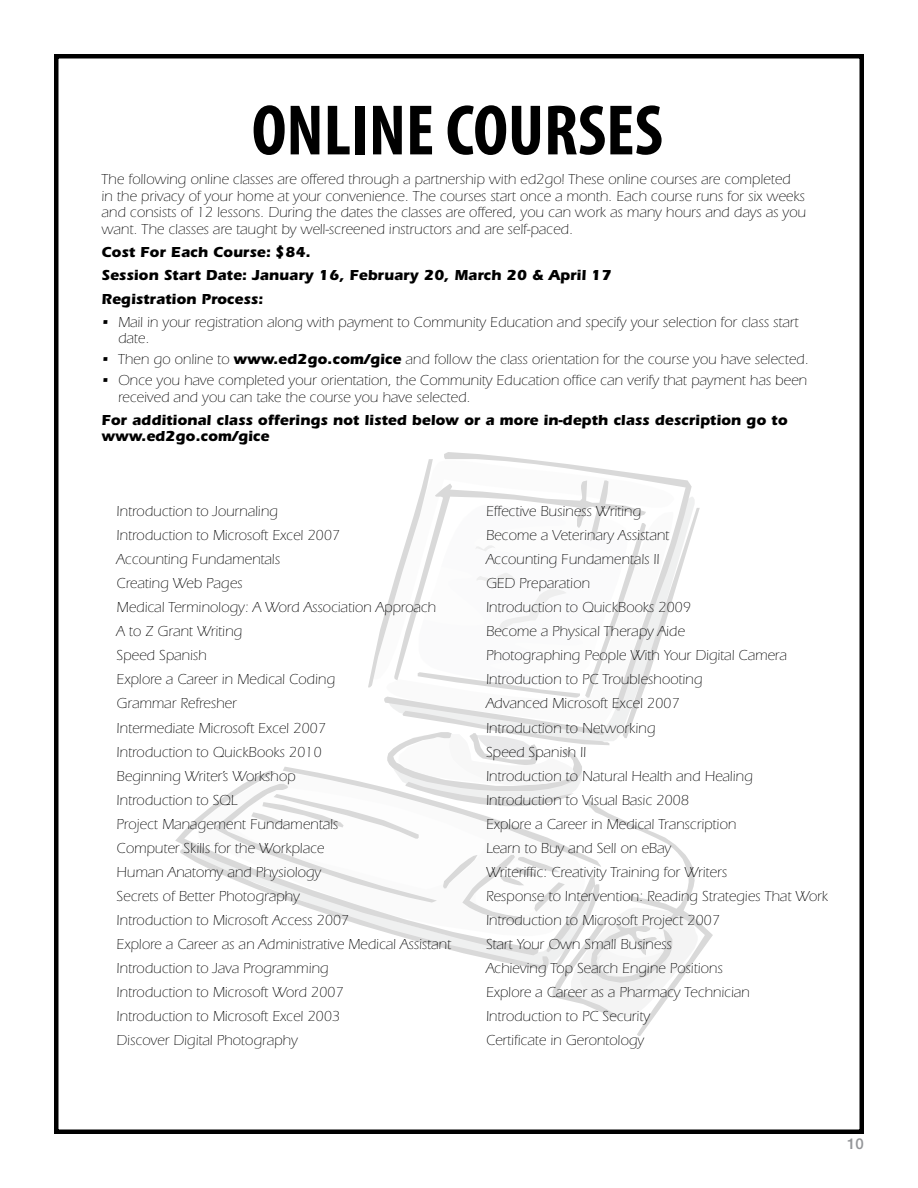
<style>
.page{position:relative;width:918px;height:1188px;background:#fff}
.page>*{position:absolute;margin:0;border:0;box-sizing:border-box;transform-origin:0 0}
.t1{font:700 condensed 72px "Myriad Pro";color:#000}
.t2{font:300 15px/24px "Itc Eras";color:#000}
.t3{font:700 15px/23.2px "Itc Eras";color:#000}
.t4{font:500 15px "Helvetica Neue";color:#939598}
.s1{font-weight:700}
</style>
<div class="page">
<svg style="left:444px;top:452px;width:79px;height:7px"></svg>
<svg style="left:175px;top:803px;width:41px;height:46px"></svg>
<svg style="left:180px;top:849px;width:36px;height:23px"></svg>
<svg style="left:216px;top:459px;width:497px;height:577px"></svg>
<div style="left:54px;top:54px;width:810px;height:1080px;border:4px solid #000"></div>
<h1 class="t1" style="left:252px;top:91px;width:413px">ONLINE COURSES</h1>
<p class="t2" style="left:102px;top:171px;width:706px;line-height:16.5px">The following online classes are offered through a partnership with ed2go! These online courses are completed<br>in the privacy of your home at your convenience. The courses start once a month. Each course runs for six weeks and consists of 12 lessons. During the dates the classes are offered, you can work as many hours and days as you want. The classes are taught by well-screened instructors and are self-paced.</p>
<p class="t3" style="left:102px;top:241px;width:512px">Cost For Each Course: $84.<br>Session Start Date: January 16, February 20, March 20 &amp; April 17<br>Registration Process:</p>
<p class="t2" style="left:118px;top:314px;width:682px;line-height:16.5px;text-indent:-16px">• Mail in your registration along with payment to Community Education and specify your selection for class start date.</p>
<p class="t2" style="left:102px;top:348px;width:709px">• Then go online to <span class="s1">www.ed2go.com/gice</span> and follow the class orientation for the course you have selected.</p>
<p class="t2" style="left:118px;top:372px;width:691px;line-height:16.5px;text-indent:-16px">• Once you have completed your orientation, the Community Education office can verify that payment has been received and you can take the course you have selected.</p>
<p class="t3" style="left:102px;top:412px;width:687px;line-height:16.5px">For additional class offerings not listed below or a more in-depth class description go to www.ed2go.com/gice</p>
<p class="t2" style="left:117px;top:499px;width:336px">Introduction to Journaling<br>Introduction to Microsoft Excel 2007<br>Accounting Fundamentals<br>Creating Web Pages<br>Medical Terminology: A Word Association Approach<br>A to Z Grant Writing<br>Speed Spanish<br>Explore a Career in Medical Coding<br>Grammar Refresher<br>Intermediate Microsoft Excel 2007<br>Introduction to QuickBooks 2010<br>Beginning Writer’s Workshop<br>Introduction to SQL<br>Project Management Fundamentals<br>Computer Skills for the Workplace<br>Human Anatomy and Physiology<br>Secrets of Better Photography<br>Introduction to Microsoft Access 2007<br>Explore a Career as an Administrative Medical Assistant<br>Introduction to Java Programming<br>Introduction to Microsoft Word 2007<br>Introduction to Microsoft Excel 2003<br>Discover Digital Photography</p>
<p class="t2" style="left:486px;top:499px;width:343px">Effective Business Writing<br>Become a Veterinary Assistant<br>Accounting Fundamentals II<br>GED Preparation<br>Introduction to QuickBooks 2009<br>Become a Physical Therapy Aide<br>Photographing People With Your Digital Camera Introduction to PC Troubleshooting<br>Advanced Microsoft Excel 2007<br>Introduction to Networking<br>Speed Spanish II<br>Introduction to Natural Health and Healing Introduction to Visual Basic 2008<br>Explore a Career in Medical Transcription<br>Learn to Buy and Sell on eBay<br>Writeriffic: Creativity Training for Writers<br>Response to Intervention: Reading Strategies That Work Introduction to Microsoft Project 2007<br>Start Your Own Small Business<br>Achieving Top Search Engine Positions<br>Explore a Career as a Pharmacy Technician Introduction to PC Security<br>Certificate in Gerontology</p>
<p class="t4" style="left:847px;top:1135px;width:18px">10</p>
</div>
